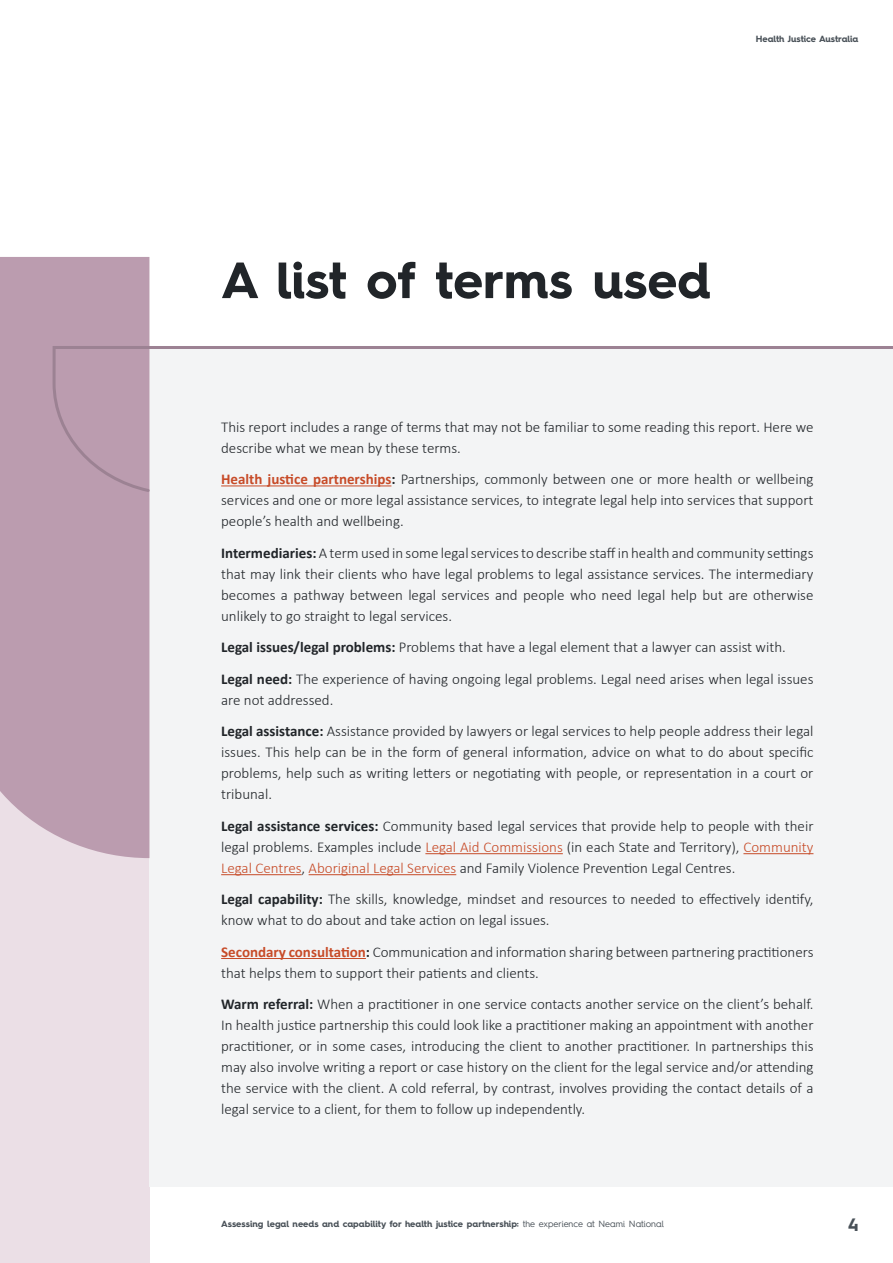
<style>
.page{position:relative;width:893px;height:1263px;background:#fff}
.page>*{position:absolute;margin:0;border:0;box-sizing:border-box;transform-origin:0 0}
.t1{font:700 51px "Hurme Geometric Sans 4";color:#212529}
.t2{font:700 18px "Hurme Geometric Sans 4";color:#485057}
.Body{font:300 15px/21px "Calibri";color:#212529;text-align:justify}
.t3{font:700 9px "Hurme Geometric Sans 4";color:#485057}
.s1{font-weight:700;color:#c74b28}
.s2{font-weight:700}
.s3{color:#c74b28}
.s4{font-weight:400}
</style>
<div class="page">
<div style="left:0;top:547px;width:150px;height:716px;background:#ebdfe6"></div>
<div style="left:150px;top:346px;width:743px;height:840px;background:#f3f4f5"></div>
<div style="left:0;top:257px;width:149px;height:601px;background:#bb9caf"></div>
<svg style="left:51px;top:344px;width:842px;height:150px"></svg>
<hr style="left:221px;top:485px;width:170px;height:1px;background:#c74b28">
<hr style="left:425px;top:853px;width:138px;height:1px;background:#c74b28">
<hr style="left:743px;top:853px;width:70px;height:1px;background:#c74b28">
<hr style="left:221px;top:874px;width:81px;height:1px;background:#c74b28">
<hr style="left:309px;top:874px;width:147px;height:1px;background:#c74b28">
<hr style="left:221px;top:958px;width:145px;height:1px;background:#c74b28">
<p class="t3" style="left:756px;top:32px;width:104px">Health Justice Australia</p>
<h2 class="t1" style="left:221px;top:244px;width:491px">A list of terms used</h2>
<p class="Body" style="left:221px;top:416px;width:594px">This report includes a range of terms that may not be familiar to some reading this report. Here we describe what we mean by these terms.</p>
<p class="Body" style="left:221px;top:469px;width:594px"><span class="s1">Health justice partnerships</span><span class="s2">:</span> Partnerships, commonly between one or more health or wellbeing services and one or more legal assistance services, to integrate legal help into services that support people’s health and wellbeing.</p>
<p class="Body" style="left:221px;top:542px;width:594px"><span class="s2">Intermediaries:</span> A term used in some legal services to describe staff in health and community settings that may link their clients who have legal problems to legal assistance services. The intermediary becomes a pathway between legal services and people who need legal help but are otherwise unlikely to go straight to legal services.</p>
<p class="Body" style="left:221px;top:637px;width:566px"><span class="s2">Legal issues/legal problems:</span> Problems that have a legal element that a lawyer can assist with.</p>
<p class="Body" style="left:221px;top:668px;width:594px"><span class="s2">Legal need:</span> The experience of having ongoing legal problems. Legal need arises when legal issues are not addressed.</p>
<p class="Body" style="left:221px;top:721px;width:594px"><span class="s2">Legal assistance:</span> Assistance provided by lawyers or legal services to help people address their legal issues. This help can be in the form of general information, advice on what to do about specific problems, help such as writing letters or negotiating with people, or representation in a court or tribunal.</p>
<p class="Body" style="left:221px;top:815px;width:594px"><span class="s2">Legal assistance services:</span> Community based legal services that provide help to people with their legal problems. Examples include <span class="s3">Legal Aid Commissions</span> (in each State and Territory), <span class="s3">Community Legal Centres</span>, <span class="s3">Aboriginal Legal Services</span> and Family Violence Prevention Legal Centres.</p>
<p class="Body" style="left:221px;top:889px;width:594px"><span class="s2">Legal capability:</span> The skills, knowledge, mindset and resources to needed to effectively identify, know what to do about and take action on legal issues.</p>
<p class="Body" style="left:221px;top:941px;width:594px"><span class="s1">Secondary consultation</span><span class="s2">:</span> Communication and information sharing between partnering practitioners that helps them to support their patients and clients.</p>
<p class="Body" style="left:221px;top:994px;width:594px"><span class="s2">Warm referral:</span> When a practitioner in one service contacts another service on the client’s behalf.<br>In health justice partnership this could look like a practitioner making an appointment with another practitioner, or in some cases, introducing the client to another practitioner. In partnerships this may also involve writing a report or case history on the client for the legal service and/or attending the service with the client. A cold referral, by contrast, involves providing the contact details of a legal service to a client, for them to follow up independently.</p>
<p class="t3" style="left:221px;top:1217px;width:444px">Assessing legal needs and capability for health justice partnership: <span class="s4">the experience at Neami National</span></p>
<p class="t2" style="left:848px;top:1212px;width:12px">4</p>
</div>
